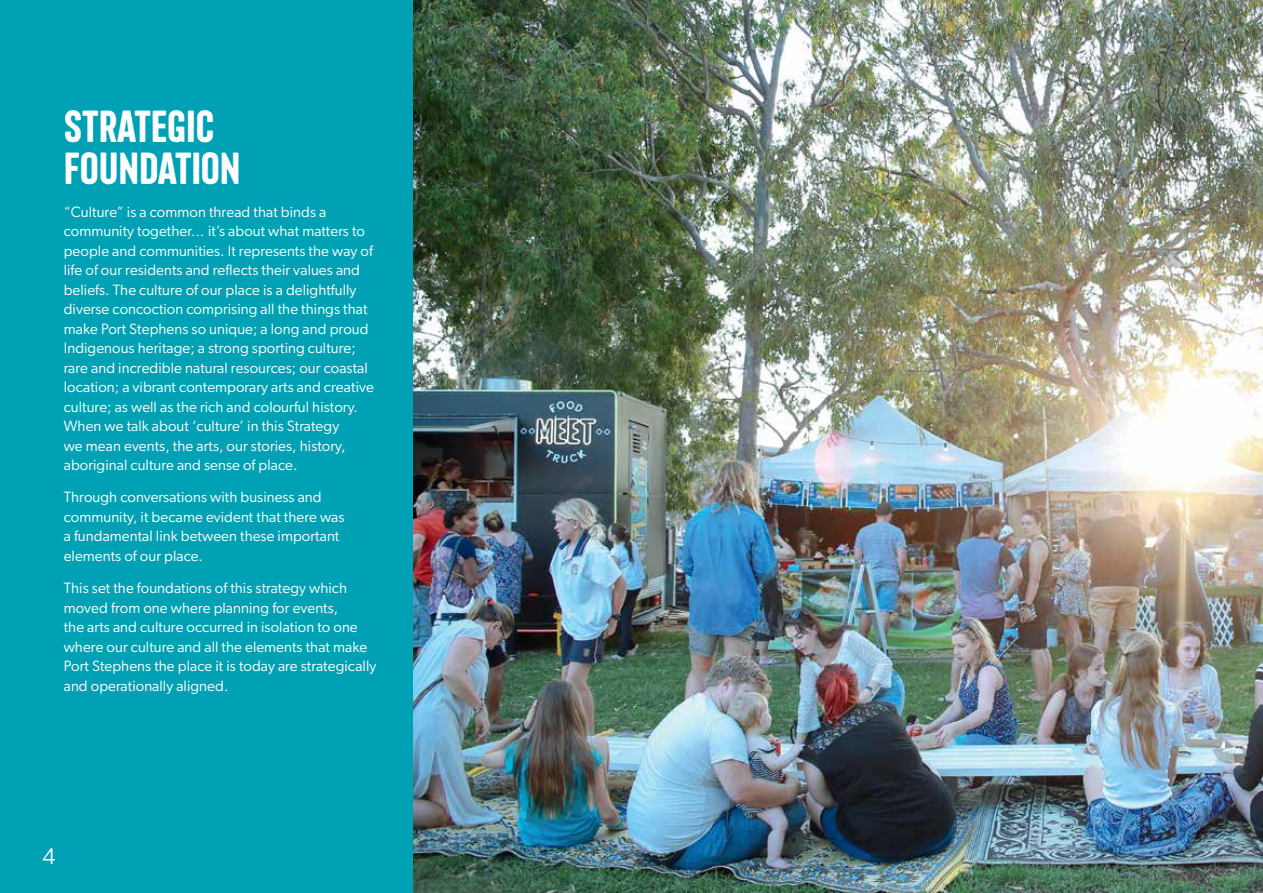
<style>
.page{position:relative;width:1263px;height:893px;background:#fff}
.page>*{position:absolute;margin:0;border:0;box-sizing:border-box;transform-origin:0 0}
.t1{font:45px/42px "Port Stephens Headline";color:#fff}
.t2{font:22.5px "Gibson";color:#fff}
.t3{font:15px/19.5px "Gibson";letter-spacing:.005em;color:#fff}
</style>
<div class="page">
<img style="left:412px;top:0;width:851px;height:893px">
<div style="left:0;top:0;width:412px;height:893px;background:#00a1b4"></div>
<h1 class="t1" style="left:64px;top:106px;width:178px">STRATEGIC<br>FOUNDATION</h1>
<p class="t3" style="left:64px;top:201px;width:312px">“Culture” is a common thread that binds a community together… it’s about what matters to people and communities. It represents the way of life of our residents and reflects their values and beliefs. The culture of our place is a delightfully diverse concoction comprising all the things that make Port Stephens so unique; a long and proud Indigenous heritage; a strong sporting culture; rare and incredible natural resources; our coastal location; a vibrant contemporary arts and creative culture; as well as the rich and colourful history.<br>When we talk about ‘culture’ in this Strategy<br>we mean events, the arts, our stories, history, aboriginal culture and sense of place.</p>
<p class="t3" style="left:64px;top:487px;width:282px">Through conversations with business and community, it became evident that there was a fundamental link between these important elements of our place.</p>
<p class="t3" style="left:64px;top:578px;width:314px">This set the foundations of this strategy which moved from one where planning for events,<br>the arts and culture occurred in isolation to one where our culture and all the elements that make Port Stephens the place it is today are strategically and operationally aligned.</p>
<h2 class="t2" style="left:43px;top:843px;width:14px">4</h2>
</div>
